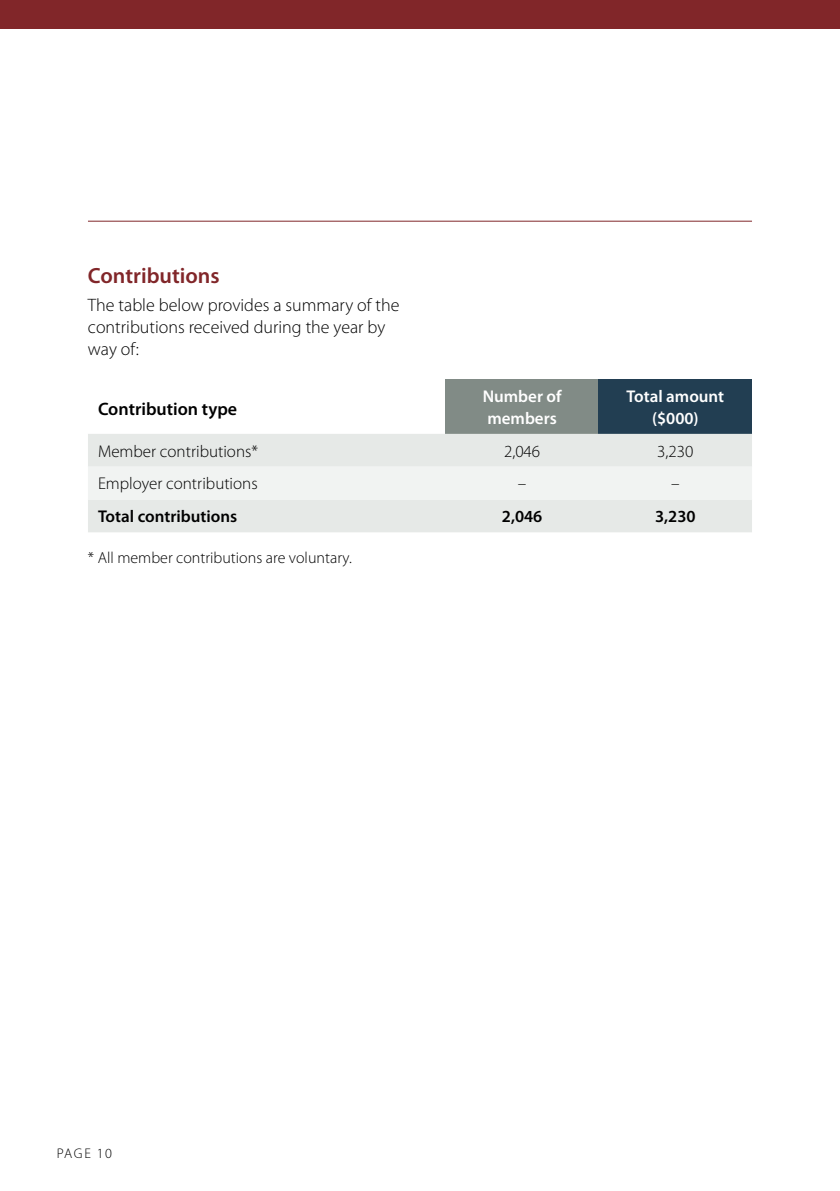
<style>
.page{position:relative;width:840px;height:1191px;background:#fff}
.page>*{position:absolute;margin:0;border:0;box-sizing:border-box;transform-origin:0 0}
.t1{font:600 22px "Myriad Pro";color:#812629}
.t2{font:300 18px/22px "Myriad Pro";color:#000}
.t3{font:600 18px "Myriad Pro";color:#000}
.t4{font:300 17px "Myriad Pro";color:#000}
.t5{font:600 17px/22px "Myriad Pro";color:#fff}
.t6{font:600 17px "Myriad Pro";color:#000}
.t7{font:300 16px "Myriad Pro";color:#000}
.t8{font:300 14px "Myriad Pro";letter-spacing:.105em;color:#000}
</style>
<div class="page">
<div style="left:0;top:0;width:839px;height:28px;background:#812629"></div>
<div style="left:445px;top:379px;width:153px;height:55px;background:#818b86"></div>
<div style="left:598px;top:379px;width:153px;height:55px;background:#223e52"></div>
<div style="left:88px;top:434px;width:663px;height:98px;background:#e6e9e7"></div>
<div style="left:88px;top:467px;width:663px;height:32px;background:#f1f3f2"></div>
<hr style="left:88px;top:221px;width:663px;height:1px;background:#812629">
<p class="t1" style="left:88px;top:262px;width:133px">Contributions</p>
<p class="t2" style="left:88px;top:293px;width:313px">The table below provides a summary of the contributions received during the year by way of:</p>
<p class="t3" style="left:98px;top:398px;width:141px">Contribution type</p>
<p class="t5" style="left:482px;top:385px;width:80px">Number of members</p>
<p class="t5" style="left:626px;top:385px;width:99px;text-align:center">Total amount ($000)</p>
<p class="t4" style="left:98px;top:441px;width:161px">Member contributions*</p>
<p class="t4" style="left:504px;top:441px;width:38px">2,046</p>
<p class="t4" style="left:657px;top:441px;width:38px">3,230</p>
<p class="t4" style="left:98px;top:473px;width:161px">Employer contributions</p>
<p class="t4" style="left:517px;top:473px;width:10px">–</p>
<p class="t4" style="left:670px;top:473px;width:10px">–</p>
<p class="t6" style="left:98px;top:506px;width:141px">Total contributions</p>
<p class="t6" style="left:501px;top:506px;width:42px">2,046</p>
<p class="t6" style="left:654px;top:506px;width:42px">3,230</p>
<p class="t7" style="left:88px;top:548px;width:265px">* All member contributions are voluntary.</p>
<p class="t8" style="left:57px;top:1145px;width:57px">PAGE 10</p>
</div>
